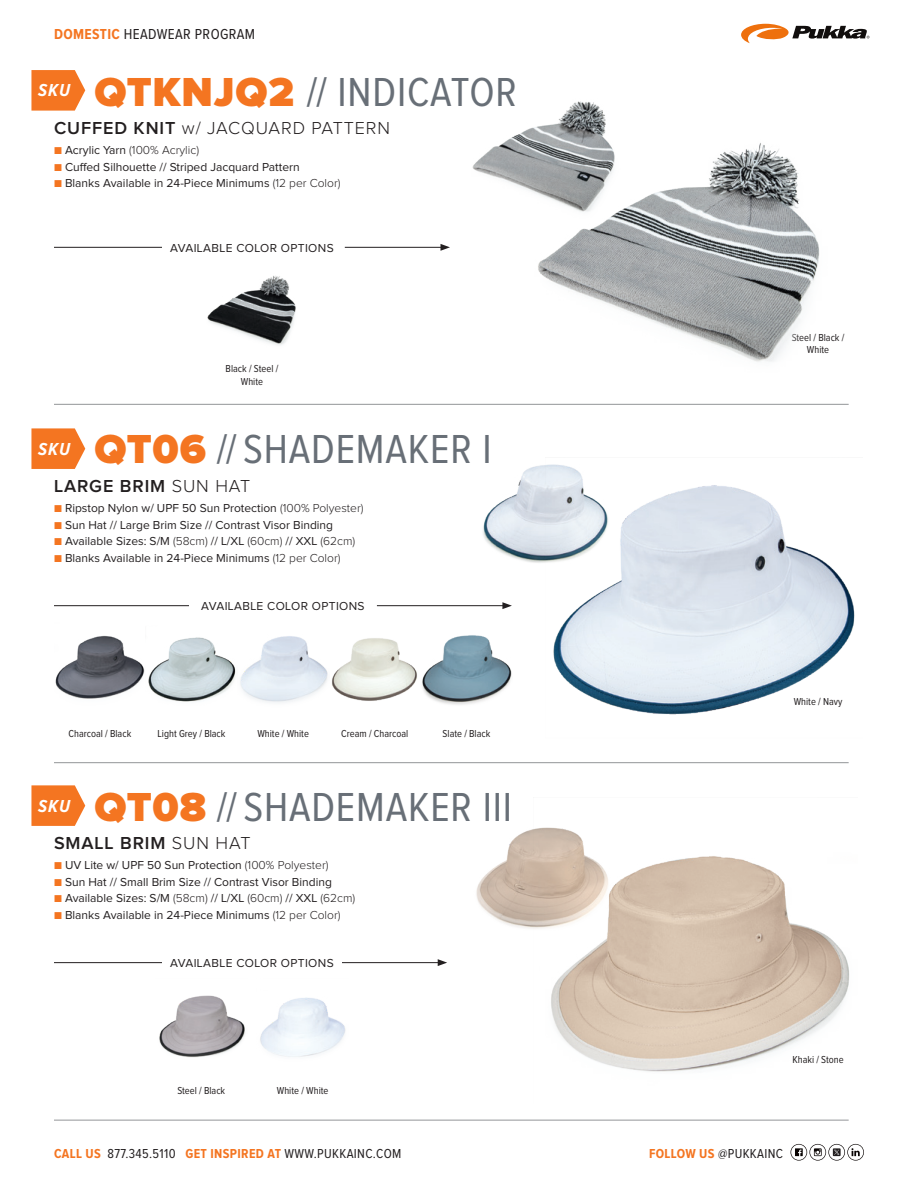
<style>
.page{position:relative;width:918px;height:1188px;background:#fff}
.page>*{position:absolute;margin:0;border:0;box-sizing:border-box;transform-origin:0 0}
.t1{font:42px "Proxima Nova Cond";letter-spacing:.02em;color:#686f77}
.t2{font:600 18px "Proxima Nova";letter-spacing:.05em;color:#231f20}
.t3{font:300 18px "Proxima Nova";letter-spacing:.05em;color:#231f20}
.t4{font:italic 700 18px "Proxima Nova Cond";letter-spacing:.05em;color:#fff}
.t5{font:15px "Proxima Nova Cond";letter-spacing:.025em;color:#231f20}
.t6{font:13.5px "Proxima Nova Cond";letter-spacing:.025em;color:#231f20}
.t7{font:12px "Proxima Nova";color:#231f20}
.t8{font:12px "Proxima Nova";letter-spacing:.03em;color:#231f20}
.t9{font:300 12px "Proxima Nova";color:#231f20}
.t10{font:10.5px/12.6px "Proxima Nova Cond";color:#231f20;text-align:center}
.s1{font-weight:700;color:#f47521}
.s2{font-family:"Proxima Nova";font-weight:900;color:#f47521}
.s3{font-weight:600}
.s4{font-family:"Proxima Nova Cond";font-weight:400;color:#f47521}
.s5{font-weight:400}
.s6{font-family:"Proxima Nova Cond";color:#f47521}
.s7{font-weight:300}
</style>
<div class="page">
<svg style="left:791px;top:1144px;width:73px;height:17px"></svg>
<img style="left:55px;top:635px;width:457px;height:70px">
<hr style="left:342px;top:962px;width:98px;height:1px;background:#231f20">
<svg style="left:438px;top:959px;width:9px;height:7px"></svg>
<hr style="left:54px;top:1120px;width:795px;height:1px;background:#939598">
<hr style="left:54px;top:962px;width:108px;height:1px;background:#231f20">
<img style="left:476px;top:829px;width:57px;height:100px">
<img style="left:533px;top:827px;width:316px;height:245px">
<img style="left:159px;top:995px;width:86px;height:63px">
<img style="left:260px;top:997px;width:86px;height:60px">
<svg style="left:31px;top:785px;width:54px;height:41px;background:#f58439"></svg>
<hr style="left:54px;top:762px;width:795px;height:1px;background:#939598">
<img style="left:483px;top:465px;width:63px;height:98px">
<img style="left:546px;top:464px;width:309px;height:251px">
<hr style="left:54px;top:605px;width:135px;height:1px;background:#231f20">
<hr style="left:377px;top:605px;width:128px;height:1px;background:#231f20">
<svg style="left:502px;top:602px;width:10px;height:7px"></svg>
<svg style="left:31px;top:428px;width:54px;height:41px;background:#f58439"></svg>
<img style="left:472px;top:135px;width:44px;height:49px">
<hr style="left:54px;top:404px;width:795px;height:1px;background:#939598">
<img style="left:207px;top:276px;width:89px;height:69px">
<hr style="left:54px;top:247px;width:108px;height:1px;background:#231f20">
<hr style="left:345px;top:247px;width:98px;height:1px;background:#231f20">
<svg style="left:441px;top:244px;width:9px;height:7px"></svg>
<svg style="left:31px;top:70px;width:54px;height:41px;background:#f58439"></svg>
<svg style="left:741px;top:24px;width:129px;height:19px"></svg>
<img style="left:516px;top:101px;width:303px;height:261px">
<p class="t5" style="left:54px;top:28px;width:203px"><span class="s1">DOMESTIC</span> HEADWEAR PROGRAM</p>
<p class="t4" style="left:38px;top:82px;width:33px">SKU</p>
<p class="t1" style="left:94px;top:73px;width:424px"><span class="s2">QTKNJQ2</span> // INDICATOR</p>
<p class="t3" style="left:54px;top:120px;width:338px"><span class="s3">CUFFED KNIT</span> w/ JACQUARD PATTERN</p>
<p class="t9" style="left:54px;top:145px;width:147px"><span class="s4">■</span> <span class="s5">Acrylic Yarn</span> (100% Acrylic)</p>
<p class="t7" style="left:54px;top:161px;width:247px"><span class="s6">■</span> Cuffed Silhouette // Striped Jacquard Pattern</p>
<p class="t7" style="left:54px;top:178px;width:288px"><span class="s6">■</span> Blanks Available in 24-Piece Minimums <span class="s7">(12 per Color)</span></p>
<p class="t8" style="left:170px;top:242px;width:165px">AVAILABLE COLOR OPTIONS</p>
<p class="t4" style="left:38px;top:440px;width:33px">SKU</p>
<p class="t10" style="left:226px;top:363px;width:54px">Black / Steel /</p>
<p class="t10" style="left:241px;top:375px;width:24px">White</p>
<p class="t1" style="left:94px;top:430px;width:399px"><span class="s2">QT06</span> // SHADEMAKER I</p>
<p class="t2" style="left:54px;top:478px;width:198px">LARGE BRIM <span class="s7">SUN HAT</span></p>
<p class="t7" style="left:54px;top:503px;width:311px"><span class="s6">■</span> Ripstop Nylon w/ UPF 50 Sun Protection <span class="s7">(100% Polyester)</span></p>
<p class="t7" style="left:54px;top:519px;width:281px"><span class="s6">■</span> Sun Hat // Large Brim Size // Contrast Visor Binding</p>
<p class="t7" style="left:54px;top:536px;width:303px"><span class="s6">■</span> Available Sizes: S/M <span class="s7">(58cm)</span> // L/XL <span class="s7">(60cm)</span> // XXL <span class="s7">(62cm)</span></p>
<p class="t7" style="left:54px;top:552px;width:288px"><span class="s6">■</span> Blanks Available in 24-Piece Minimums <span class="s7">(12 per Color)</span></p>
<p class="t8" style="left:201px;top:600px;width:165px">AVAILABLE COLOR OPTIONS</p>
<p class="t10" style="left:69px;top:727px;width:64px">Charcoal / Black</p>
<p class="t10" style="left:158px;top:727px;width:69px">Light Grey / Black</p>
<p class="t10" style="left:257px;top:727px;width:53px">White / White</p>
<p class="t10" style="left:341px;top:727px;width:69px">Cream / Charcoal</p>
<p class="t10" style="left:443px;top:727px;width:49px">Slate / Black</p>
<p class="t4" style="left:38px;top:797px;width:33px">SKU</p>
<p class="t1" style="left:94px;top:788px;width:419px"><span class="s2">QT08</span> // SHADEMAKER III</p>
<p class="t2" style="left:54px;top:835px;width:198px">SMALL BRIM <span class="s7">SUN HAT</span></p>
<p class="t7" style="left:54px;top:860px;width:276px"><span class="s6">■</span> UV Lite w/ UPF 50 Sun Protection <span class="s7">(100% Polyester)</span></p>
<p class="t7" style="left:54px;top:876px;width:279px"><span class="s6">■</span> Sun Hat // Small Brim Size // Contrast Visor Binding</p>
<p class="t7" style="left:54px;top:893px;width:303px"><span class="s6">■</span> Available Sizes: S/M <span class="s7">(58cm)</span> // L/XL <span class="s7">(60cm)</span> // XXL <span class="s7">(62cm)</span></p>
<p class="t7" style="left:54px;top:909px;width:288px"><span class="s6">■</span> Blanks Available in 24-Piece Minimums <span class="s7">(12 per Color)</span></p>
<p class="t8" style="left:170px;top:957px;width:165px">AVAILABLE COLOR OPTIONS</p>
<p class="t10" style="left:792px;top:331px;width:54px">Steel / Black /<br>White</p>
<p class="t10" style="left:794px;top:696px;width:50px">White / Navy</p>
<p class="t10" style="left:177px;top:1084px;width:49px">Steel / Black</p>
<p class="t10" style="left:277px;top:1084px;width:53px">White / White</p>
<p class="t10" style="left:792px;top:1054px;width:53px">Khaki / Stone</p>
<p class="t6" style="left:54px;top:1147px;width:349px"><span class="s1">CALL US</span> 877.345.5110 <span class="s1">GET INSPIRED AT</span> WWW.PUKKAINC.COM</p>
<p class="t6" style="left:649px;top:1147px;width:135px"><span class="s1">FOLLOW US</span> @PUKKAINC</p>
</div>
